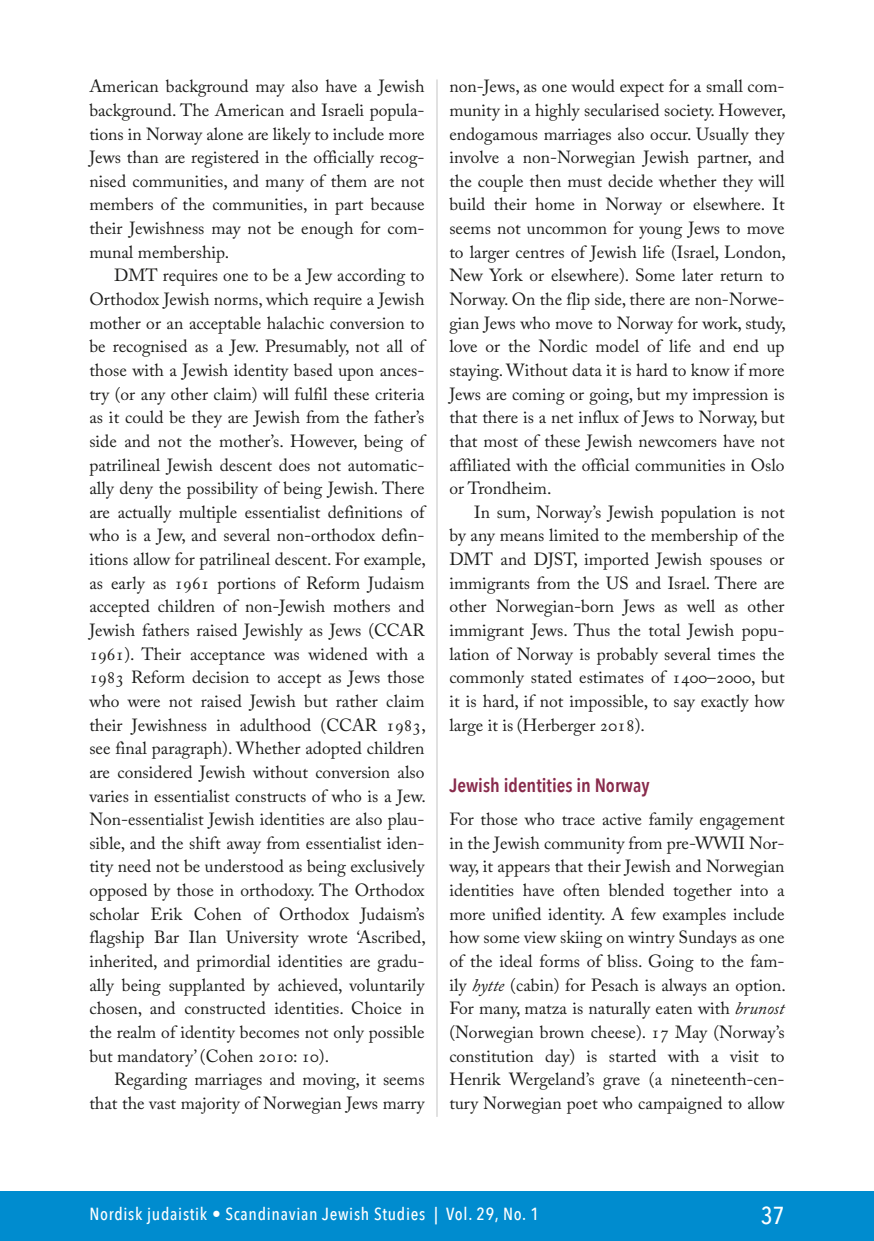
<style>
.page{position:relative;width:874px;height:1241px;background:#fff}
.page>*{position:absolute;margin:0;border:0;box-sizing:border-box;transform-origin:0 0}
.t1{font:500 24.5px "Avenir Next Condensed";color:#fff}
.t2{font:600 19.25px "Avenir Next Condensed";color:#882b4c}
.t3{font:17.5px/23.6px "Adobe Caslon Pro";color:#1d1d1b;text-align:justify}
.t4{font:500 17.5px "Avenir Next Condensed";letter-spacing:.04em;color:#fff}
.s1{font-style:italic}
</style>
<div class="page">
<div style="left:0;top:1191px;width:873px;height:49px;background:#008ccf"></div>
<hr style="left:436px;top:79px;width:1px;height:1037px;background:#d0d0d0">
<p class="t3" style="left:89px;top:74px;width:336px">American background may also have a Jewish background. The American and Israeli popula&shy;tions in Norway alone are likely to include more Jews than are registered in the officially recog&shy;nised communities, and many of them are not members of the communities, in part because their Jewishness may not be enough for com&shy;munal membership.</p>
<p class="t3" style="left:89px;top:263px;width:338px;text-indent:25px">DMT requires one to be a Jew according to Orthodox Jewish norms, which require a Jewish mother or an acceptable halachic conversion to be recognised as a Jew. Presumably, not all of those with a Jewish identity based upon ances&shy;try (or any other claim) will fulfil these criteria as it could be they are Jewish from the father’s side and not the mother’s. However, being of patrilineal Jewish descent does not automatic&shy;ally deny the possibility of being Jewish. There are actually multiple essentialist definitions of who is a Jew, and several non-orthodox defin&shy;itions allow for patrilineal descent. For example, as early as 1961 portions of Reform Judaism accepted children of non-Jewish mothers and Jewish fathers raised Jewishly as Jews (CCAR 1961). Their acceptance was widened with a 1983 Reform decision to accept as Jews those who were not raised Jewish but rather claim their Jewishness in adulthood (CCAR 1983, see final paragraph). Whether adopted children are considered Jewish without conversion also varies in essentialist constructs of who is a Jew.<br>Non-essentialist Jewish identities are also plau&shy;sible, and the shift away from essentialist iden&shy;tity need not be understood as being exclusively opposed by those in orthodoxy. The Orthodox scholar Erik Cohen of Orthodox Judaism’s flagship Bar Ilan University wrote ‘Ascribed, inherited, and primordial identities are gradu&shy;ally being supplanted by achieved, voluntarily chosen, and constructed identities. Choice in the realm of identity becomes not only possible but mandatory’ (Cohen 2010: 10).</p>
<p class="t3" style="left:89px;top:1067px;width:337px;text-align:right">Regarding marriages and moving, it seems that the vast majority of Norwegian Jews marry</p>
<p class="t3" style="left:449px;top:74px;width:338px">non-Jews, as one would expect for a small com&shy;munity in a highly secularised society. However, endogamous marriages also occur. Usually they involve a non-Norwegian Jewish partner, and the couple then must decide whether they will build their home in Norway or elsewhere. It seems not uncommon for young Jews to move to larger centres of Jewish life (Israel, London, New York or elsewhere). Some later return to Norway. On the flip side, there are non-Norwe&shy;gian Jews who move to Norway for work, study, love or the Nordic model of life and end up staying. Without data it is hard to know if more Jews are coming or going, but my impression is that there is a net influx of Jews to Norway, but that most of these Jewish newcomers have not affiliated with the official communities in Oslo or Trondheim.</p>
<p class="t3" style="left:449px;top:500px;width:336px;text-indent:25px">In sum, Norway’s Jewish population is not by any means limited to the membership of the DMT and DJST, imported Jewish spouses or immigrants from the US and Israel. There are other Norwegian-born Jews as well as other immigrant Jews. Thus the total Jewish popu&shy;lation of Norway is probably several times the commonly stated estimates of 1400–2000, but it is hard, if not impossible, to say exactly how large it is (Herberger 2018).</p>
<p class="t2" style="left:449px;top:768px;width:202px">Jewish identities in Norway</p>
<p class="t3" style="left:449px;top:807px;width:338px">For those who trace active family engagement in the Jewish community from pre-WWII Nor&shy;way, it appears that their Jewish and Norwegian identities have often blended together into a more unified identity. A few examples include how some view skiing on wintry Sundays as one of the ideal forms of bliss. Going to the fam&shy;ily <span class="s1">hytte</span> (cabin) for Pesach is always an option.<br>For many, matza is naturally eaten with <span class="s1">brunost </span>(Norwegian brown cheese). 17 May (Norway’s constitution day) is started with a visit to Henrik Wergeland’s grave (a nineteenth-cen&shy;tury Norwegian poet who campaigned to allow</p>
<p class="t4" style="left:89px;top:1203px;width:450px">Nordisk judaistik • Scandinavian Jewish Studies | Vol. 29, No. 1</p>
<h1 class="t1" style="left:760px;top:1200px;width:25px">37</h1>
</div>
